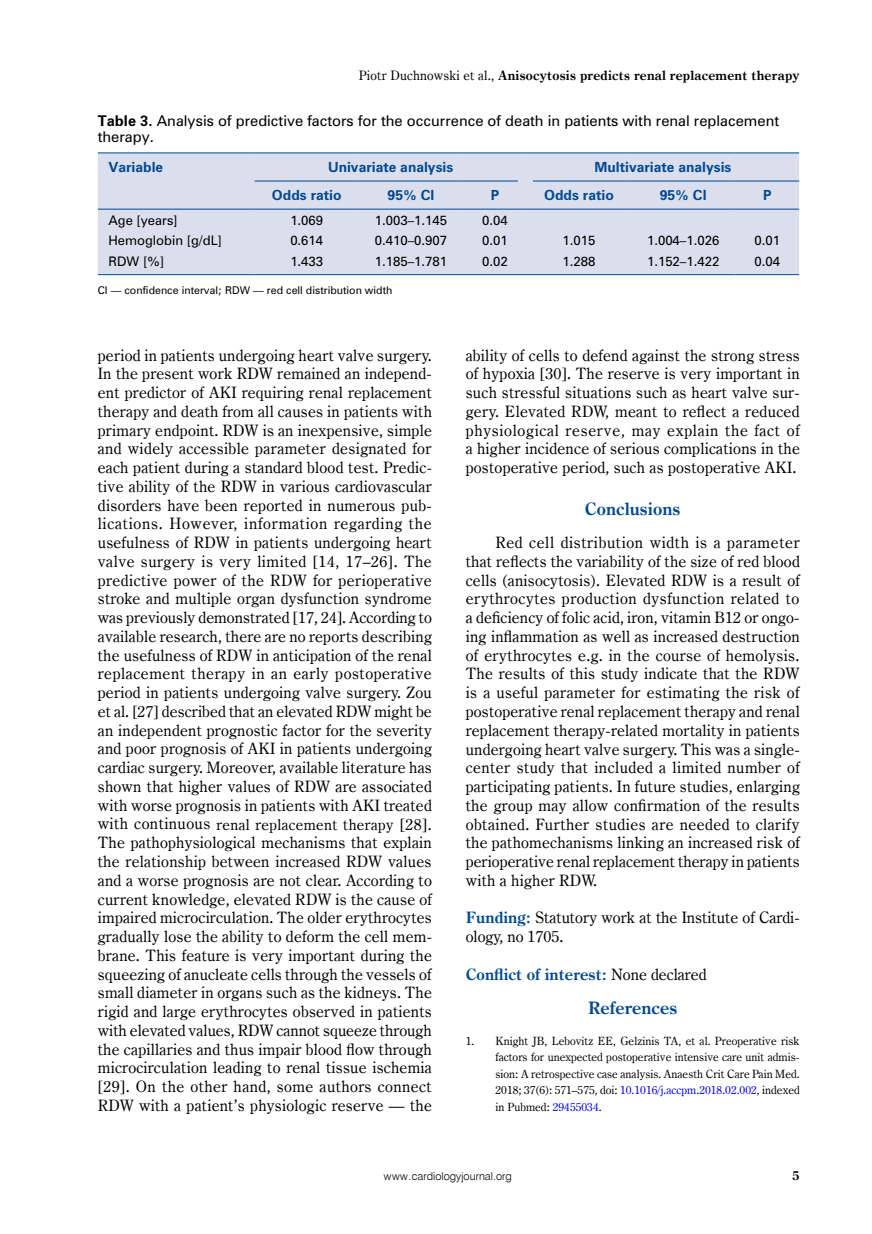
<style>
.page{position:relative;width:872px;height:1234px;background:#fff}
.page>*{position:absolute;margin:0;border:0;box-sizing:border-box;transform-origin:0 0}
.t1{font:700 17.25px "Century Oldst EU";color:#004990}
.t2{font:15.75px/18.8px "Century Oldst EU";letter-spacing:.015em;color:#000;text-align:justify}
.t3{font:700 15.75px "Century Oldst EU";color:#004990}
.t4{font:15px "Century Oldst EU";letter-spacing:.025em;color:#000}
.t5{font:13.5px/16.5px "Zurich PL";color:#000}
.t6{font:700 13.05px "Century Oldst EU";letter-spacing:.015em;color:#000}
.t7{font:700 12.75px "Zurich PL";color:#004990}
.t8{font:700 12.75px "Century Oldst EU";color:#000}
.t9{font:12px "Zurich PL";color:#000}
.t10{font:11.4px/16.5px "Century Oldst EU";color:#000;text-align:justify}
.t11{font:10.95px "Swis 721 Lt EU";color:#000}
.t12{font:9.75px "Zurich PL";color:#000}
.s1{font-weight:400}
.s2{font-weight:700}
.s3{font-size:15.75px}
.s4{font-weight:700;color:#004990}
.s5{font-weight:400;color:#000}
.s6{color:#00f}
</style>
<div class="page">
<div style="left:98px;top:153px;width:701px;height:121px;background:#dbdeed"></div>
<hr style="left:98px;top:152px;width:157px;height:1px;background:#004990">
<hr style="left:255px;top:152px;width:104px;height:1px;background:#004990">
<hr style="left:359px;top:152px;width:104px;height:1px;background:#004990">
<hr style="left:463px;top:152px;width:64px;height:1px;background:#004990">
<hr style="left:527px;top:152px;width:104px;height:1px;background:#004990">
<hr style="left:631px;top:152px;width:104px;height:1px;background:#004990">
<hr style="left:735px;top:152px;width:64px;height:1px;background:#004990">
<hr style="left:98px;top:274px;width:157px;height:1px;background:#004990">
<hr style="left:255px;top:274px;width:104px;height:1px;background:#004990">
<hr style="left:359px;top:274px;width:104px;height:1px;background:#004990">
<hr style="left:463px;top:274px;width:64px;height:1px;background:#004990">
<hr style="left:527px;top:274px;width:104px;height:1px;background:#004990">
<hr style="left:631px;top:274px;width:104px;height:1px;background:#004990">
<hr style="left:735px;top:274px;width:64px;height:1px;background:#004990">
<hr style="left:255px;top:181px;width:104px;height:1px;background:#004990">
<hr style="left:359px;top:181px;width:104px;height:1px;background:#004990">
<hr style="left:463px;top:181px;width:64px;height:1px;background:#004990">
<hr style="left:527px;top:181px;width:104px;height:1px;background:#004990">
<hr style="left:631px;top:181px;width:104px;height:1px;background:#004990">
<hr style="left:735px;top:181px;width:64px;height:1px;background:#004990">
<hr style="left:98px;top:209px;width:157px;height:1px;background:#004990">
<hr style="left:255px;top:209px;width:104px;height:1px;background:#004990">
<hr style="left:359px;top:209px;width:104px;height:1px;background:#004990">
<hr style="left:463px;top:209px;width:64px;height:1px;background:#004990">
<hr style="left:527px;top:209px;width:104px;height:1px;background:#004990">
<hr style="left:631px;top:209px;width:104px;height:1px;background:#004990">
<hr style="left:735px;top:209px;width:64px;height:1px;background:#004990">
<div style="left:519px;top:173px;width:14px;height:15px;background:#dbdeed"></div>
<p class="t6" style="left:359px;top:68px;width:442px"><span class="s1">Piotr Duchnowski et al.,</span> Anisocytosis predicts renal replacement therapy</p>
<p class="t5" style="left:98px;top:112px;width:682px"><span class="s2">Table 3.</span> Analysis of predictive factors for the occurrence of death in patients with renal replacement therapy.</p>
<p class="t7" style="left:108px;top:158px;width:56px">Variable</p>
<p class="t7" style="left:328px;top:158px;width:127px">Univariate analysis</p>
<p class="t7" style="left:594px;top:158px;width:138px">Multivariate analysis</p>
<p class="t7" style="left:272px;top:187px;width:71px">Odds ratio</p>
<p class="t7" style="left:387px;top:187px;width:48px">95% Cl</p>
<p class="t7" style="left:491px;top:187px;width:10px">P</p>
<p class="t7" style="left:544px;top:187px;width:71px">Odds ratio</p>
<p class="t7" style="left:660px;top:187px;width:48px">95% Cl</p>
<p class="t7" style="left:763px;top:187px;width:10px">P</p>
<p class="t9" style="left:108px;top:212px;width:71px">Age [years]</p>
<p class="t9" style="left:290px;top:212px;width:34px">1.069</p>
<p class="t9" style="left:375px;top:212px;width:74px">1.003–1.145</p>
<p class="t9" style="left:482px;top:212px;width:27px">0.04</p>
<p class="t9" style="left:108px;top:233px;width:115px">Hemoglobin [g/dL]</p>
<p class="t9" style="left:290px;top:233px;width:34px">0.614</p>
<p class="t9" style="left:375px;top:233px;width:74px">0.410–0.907</p>
<p class="t9" style="left:482px;top:233px;width:27px">0.01</p>
<p class="t9" style="left:562px;top:233px;width:34px">1.015</p>
<p class="t9" style="left:647px;top:233px;width:74px">1.004–1.026</p>
<p class="t9" style="left:754px;top:233px;width:27px">0.01</p>
<p class="t9" style="left:108px;top:253px;width:57px">RDW [%]</p>
<p class="t9" style="left:290px;top:253px;width:34px">1.433</p>
<p class="t9" style="left:375px;top:253px;width:74px">1.185–1.781</p>
<p class="t9" style="left:482px;top:253px;width:27px">0.02</p>
<p class="t9" style="left:562px;top:253px;width:34px">1.288</p>
<p class="t9" style="left:647px;top:253px;width:74px">1.152–1.422</p>
<p class="t9" style="left:754px;top:253px;width:27px">0.04</p>
<p class="t12" style="left:98px;top:283px;width:296px">CI — confidence interval; RDW — red cell distribution width</p>
<p class="t2" style="left:98px;top:346px;width:336px">period in patients undergoing heart valve surgery.<br>In the present work RDW remained an independ&shy;ent predictor of AKI requiring renal replacement therapy and death from all causes in patients with primary endpoint. RDW is an inexpensive, simple and widely accessible parameter designated for each patient during a standard blood test. Predic&shy;tive ability of the RDW in various cardiovascular disorders have been reported in numerous pub&shy;lications. However, information regarding the usefulness of RDW in patients undergoing heart valve surgery is very limited [14, 17–26]. The predictive power of the RDW for perioperative stroke and multiple organ dysfunction syndrome was previously demonstrated [17, 24]. According to available research, there are no reports describing the usefulness of RDW in anticipation of the renal replacement therapy in an early postoperative period in patients undergoing valve surgery. Zou et al. [27] described that an elevated RDW might be an independent prognostic factor for the severity and poor prognosis of AKI in patients undergoing cardiac surgery. Moreover, available literature has shown that higher values of RDW are associated with worse prognosis in patients with AKI treated</p>
<p class="t4" style="left:98px;top:815px;width:335px"><span class="s3">with continuous</span> renal replacement therapy <span class="s3">[28].</span></p>
<p class="t2" style="left:98px;top:833px;width:336px">The pathophysiological mechanisms that explain the relationship between increased RDW values and a worse prognosis are not clear. According to current knowledge, elevated RDW is the cause of impaired microcirculation. The older erythrocytes gradually lose the ability to deform the cell mem&shy;brane. This feature is very important during the squeezing of anucleate cells through the vessels of small diameter in organs such as the kidneys. The rigid and large erythrocytes observed in patients with elevated values, RDW cannot squeeze through the capillaries and thus impair blood flow through microcirculation leading to renal tissue ischemia [29]. On the other hand, some authors connect RDW with a patient’s physiologic reserve — the</p>
<p class="t2" style="left:466px;top:346px;width:336px">ability of cells to defend against the strong stress of hypoxia [30]. The reserve is very important in such stressful situations such as heart valve sur&shy;gery. Elevated RDW, meant to reflect a reduced physiological reserve, may explain the fact of a higher incidence of serious complications in the postoperative period, such as postoperative AKI.</p>
<p class="t1" style="left:585px;top:498px;width:97px">Conclusions</p>
<p class="t2" style="left:466px;top:533px;width:336px;text-indent:30px">Red cell distribution width is a parameter that reflects the variability of the size of red blood cells (anisocytosis). Elevated RDW is a result of erythrocytes production dysfunction related to a deficiency of folic acid, iron, vitamin B12 or ongo&shy;ing inflammation as well as increased destruction of erythrocytes e.g. in the course of hemolysis.<br>The results of this study indicate that the RDW is a useful parameter for estimating the risk of postoperative renal replacement therapy and renal replacement therapy-related mortality in patients undergoing heart valve surgery. This was a single&shy;center study that included a limited number of participating patients. In future studies, enlarging the group may allow confirmation of the results obtained. Further studies are needed to clarify the pathomechanisms linking an increased risk of perioperative renal replacement therapy in patients with a higher RDW.</p>
<p class="t2" style="left:466px;top:908px;width:335px"><span class="s4">Funding:</span> Statutory work at the Institute of Cardi&shy;ology, no 1705.</p>
<p class="t3" style="left:466px;top:963px;width:242px">Conflict of interest: <span class="s5">None declared</span></p>
<p class="t1" style="left:588px;top:996px;width:91px">References</p>
<p class="t10" style="left:495px;top:1032px;width:306px;text-indent:-30px">1. Knight JB, Lebovitz EE, Gelzinis TA, et al. Preoperative risk factors for unexpected postoperative intensive care unit admis&shy;sion: A retrospective case analysis. Anaesth Crit Care Pain Med.<br>2018; 37(6): 571–575, doi: <span class="s6">10.1016/j.accpm.2018.02.002</span>, indexed in Pubmed: <span class="s6">29455034</span>.</p>
<p class="t11" style="left:384px;top:1169px;width:129px">www.cardiologyjournal.org</p>
<p class="t8" style="left:792px;top:1167px;width:9px">5</p>
</div>
